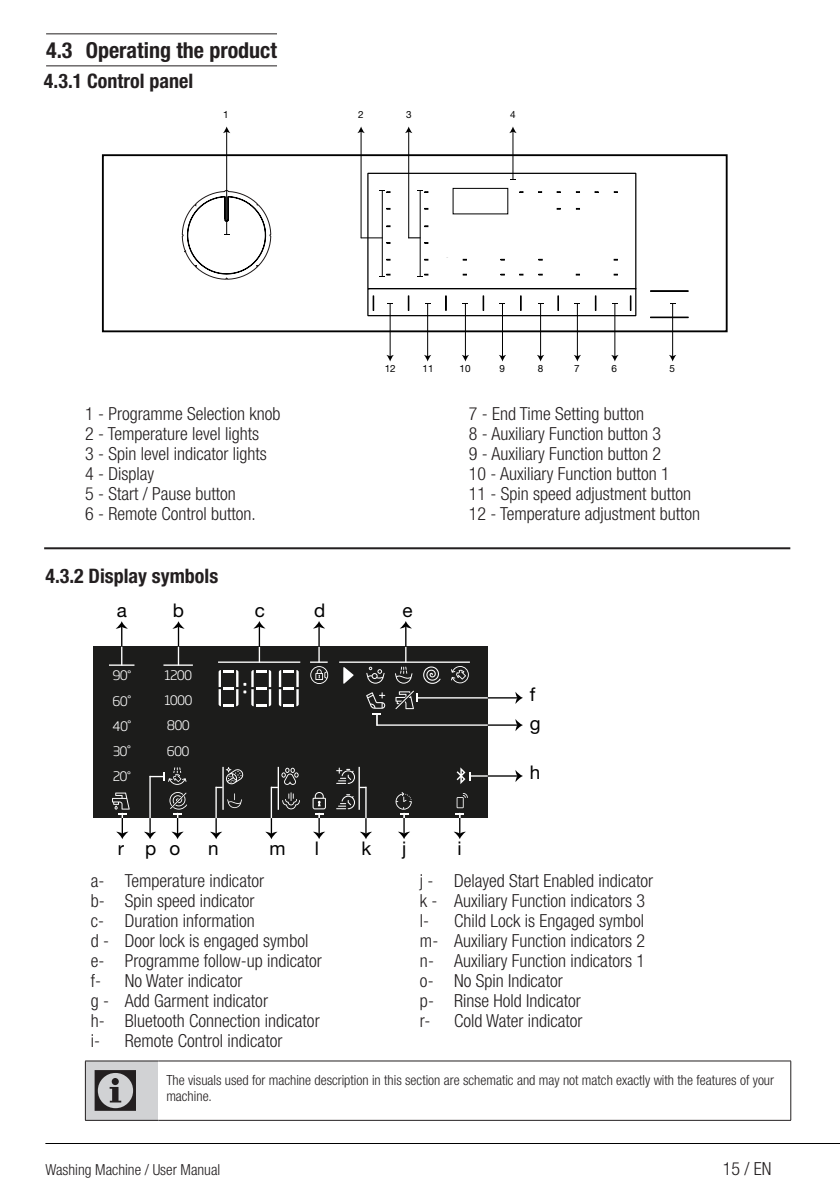
<style>
.page{position:relative;width:840px;height:1191px;background:#fff}
.page>*{position:absolute;margin:0;border:0;box-sizing:border-box;transform-origin:0 0}
.t1{font:60px "ZIWARNUN";color:#231f20}
.t2{font:700 condensed 22px "Helvetica Neue LT Pro";color:#231f20}
.t3{font:700 condensed 20px "Helvetica Neue LT Pro";color:#231f20}
.t4{font:18.8px "Helvetica Neue LT Pro";color:#000}
.t5{font:300 condensed 18px/20px "Helvetica Neue LT Pro";color:#231f20}
.t6{font:300 condensed 15.2px "Helvetica Neue LT Pro";color:#231f20}
.t7{font:300 condensed 14px/16px "Helvetica Neue LT Pro";color:#231f20}
.t8{font:300 13px/25.2px "Soho Gothic Pro";letter-spacing:-.055em;color:#fff}
.t9{font:10px "Helvetica Neue LT Pro";color:#000}
</style>
<div class="page">
<hr style="left:45px;top:1143px;width:794px;height:1px;background:#000">
<hr style="left:46px;top:65px;width:231px;height:1px;background:#231f20">
<hr style="left:46px;top:33px;width:231px;height:1px;background:#231f20">
<hr style="left:44px;top:547px;width:745px;height:2px;background:#231f20">
<div style="left:94px;top:646px;width:393px;height:172px;background:#1c1c1b"></div>
<svg style="left:423px;top:666px;width:17px;height:18px"></svg>
<svg style="left:279px;top:670px;width:19px;height:36px"></svg>
<svg style="left:218px;top:670px;width:53px;height:36px"></svg>
<svg style="left:336px;top:794px;width:19px;height:15px"></svg>
<svg style="left:343px;top:667px;width:10px;height:16px"></svg>
<svg style="left:366px;top:666px;width:18px;height:17px"></svg>
<svg style="left:451px;top:666px;width:17px;height:17px"></svg>
<hr style="left:109px;top:664px;width:25px;height:2px;background:#fff">
<hr style="left:163px;top:664px;width:30px;height:2px;background:#fff">
<svg style="left:116px;top:621px;width:12px;height:44px"></svg>
<svg style="left:172px;top:621px;width:12px;height:44px"></svg>
<svg style="left:336px;top:767px;width:29px;height:21px"></svg>
<hr style="left:358px;top:767px;width:1px;height:43px;background:#fff">
<hr style="left:365px;top:786px;width:1px;height:32px;background:#fff">
<svg style="left:217px;top:767px;width:26px;height:41px"></svg>
<svg style="left:149px;top:767px;width:37px;height:18px"></svg>
<hr style="left:222px;top:767px;width:1px;height:43px;background:#fff">
<hr style="left:215px;top:786px;width:2px;height:32px;background:#fff">
<svg style="left:366px;top:692px;width:19px;height:33px"></svg>
<hr style="left:417px;top:697px;width:71px;height:1px;background:#fff">
<svg style="left:395px;top:690px;width:22px;height:19px"></svg>
<svg style="left:258px;top:647px;width:2px;height:14px"></svg>
<hr style="left:339px;top:661px;width:130px;height:2px;background:#fff">
<hr style="left:218px;top:661px;width:82px;height:2px;background:#fff">
<hr style="left:258px;top:626px;width:2px;height:21px;background:#000">
<svg style="left:254px;top:621px;width:11px;height:7px"></svg>
<svg style="left:310px;top:621px;width:18px;height:63px"></svg>
<svg style="left:394px;top:621px;width:18px;height:62px"></svg>
<hr style="left:487px;top:697px;width:31px;height:1px;background:#000">
<svg style="left:515px;top:692px;width:7px;height:12px"></svg>
<svg style="left:453px;top:793px;width:14px;height:46px"></svg>
<svg style="left:395px;top:792px;width:16px;height:47px"></svg>
<svg style="left:312px;top:792px;width:14px;height:47px"></svg>
<svg style="left:169px;top:792px;width:18px;height:47px"></svg>
<svg style="left:112px;top:792px;width:18px;height:47px"></svg>
<svg style="left:360px;top:818px;width:12px;height:21px"></svg>
<svg style="left:210px;top:818px;width:12px;height:21px"></svg>
<hr style="left:149px;top:776px;width:2px;height:42px;background:#fff">
<svg style="left:144px;top:818px;width:12px;height:21px"></svg>
<hr style="left:277px;top:767px;width:2px;height:43px;background:#fff">
<hr style="left:270px;top:786px;width:2px;height:32px;background:#fff">
<svg style="left:265px;top:818px;width:12px;height:21px"></svg>
<svg style="left:456px;top:767px;width:32px;height:17px"></svg>
<hr style="left:487px;top:775px;width:31px;height:1px;background:#000">
<svg style="left:515px;top:770px;width:7px;height:12px"></svg>
<hr style="left:377px;top:724px;width:111px;height:2px;background:#fff">
<hr style="left:487px;top:724px;width:31px;height:2px;background:#000">
<svg style="left:515px;top:719px;width:7px;height:12px"></svg>
<svg style="left:271px;top:767px;width:29px;height:42px"></svg>
<div style="left:85px;top:1061px;width:73px;height:59px;background:#d1d2d4"></div>
<hr style="left:85px;top:1120px;width:73px;height:1px;background:#231f20">
<hr style="left:158px;top:1120px;width:632px;height:1px;background:#231f20">
<hr style="left:85px;top:1060px;width:73px;height:1px;background:#231f20">
<hr style="left:85px;top:1061px;width:1px;height:59px;background:#231f20">
<hr style="left:158px;top:1060px;width:632px;height:1px;background:#231f20">
<hr style="left:790px;top:1061px;width:1px;height:59px;background:#231f20">
<div style="left:102px;top:154px;width:625px;height:178px;border:2px solid #000"></div>
<div style="left:367px;top:173px;width:269px;height:143px;border:1px solid #000"></div>
<svg style="left:650px;top:290px;width:38px;height:2px"></svg>
<svg style="left:650px;top:316px;width:38px;height:2px"></svg>
<div style="left:452px;top:188px;width:56px;height:26px;border:1px solid #000"></div>
<hr style="left:226px;top:131px;width:1px;height:104px;background:#000">
<svg style="left:181px;top:189px;width:91px;height:91px"></svg>
<svg style="left:223px;top:126px;width:7px;height:7px"></svg>
<hr style="left:408px;top:131px;width:1px;height:107px;background:#000">
<svg style="left:405px;top:126px;width:7px;height:7px"></svg>
<hr style="left:512px;top:131px;width:1px;height:49px;background:#000">
<svg style="left:509px;top:126px;width:7px;height:7px"></svg>
<hr style="left:576px;top:303px;width:1px;height:54px;background:#000">
<svg style="left:574px;top:355px;width:6px;height:6px"></svg>
<hr style="left:540px;top:303px;width:1px;height:54px;background:#000">
<svg style="left:537px;top:355px;width:7px;height:6px"></svg>
<hr style="left:502px;top:303px;width:1px;height:54px;background:#000">
<svg style="left:499px;top:355px;width:7px;height:6px"></svg>
<hr style="left:465px;top:303px;width:1px;height:54px;background:#000">
<svg style="left:462px;top:355px;width:7px;height:6px"></svg>
<hr style="left:389px;top:303px;width:1px;height:54px;background:#000">
<svg style="left:386px;top:355px;width:7px;height:6px"></svg>
<hr style="left:427px;top:303px;width:1px;height:54px;background:#000">
<svg style="left:424px;top:355px;width:7px;height:6px"></svg>
<hr style="left:614px;top:303px;width:1px;height:54px;background:#000">
<svg style="left:367px;top:287px;width:269px;height:24px"></svg>
<svg style="left:611px;top:355px;width:7px;height:6px"></svg>
<hr style="left:672px;top:303px;width:1px;height:54px;background:#000">
<svg style="left:669px;top:355px;width:7px;height:6px"></svg>
<svg style="left:408px;top:237px;width:20px;height:7px"></svg>
<hr style="left:419px;top:190px;width:1px;height:87px;background:#000">
<svg style="left:417px;top:274px;width:11px;height:3px"></svg>
<svg style="left:417px;top:190px;width:11px;height:3px"></svg>
<hr style="left:360px;top:131px;width:1px;height:107px;background:#000">
<svg style="left:357px;top:126px;width:7px;height:7px"></svg>
<svg style="left:360px;top:237px;width:30px;height:7px"></svg>
<hr style="left:381px;top:190px;width:1px;height:87px;background:#000">
<svg style="left:379px;top:274px;width:11px;height:3px"></svg>
<svg style="left:379px;top:190px;width:11px;height:3px"></svg>
<p class="t2" style="left:46px;top:37px;width:232px">4.3 Operating the product</p>
<p class="t3" style="left:44px;top:69px;width:150px">4.3.1 Control panel</p>
<p class="t9" style="left:223px;top:109px;width:7px">1</p>
<p class="t9" style="left:358px;top:109px;width:7px">2</p>
<p class="t9" style="left:406px;top:109px;width:7px">3</p>
<p class="t9" style="left:509px;top:109px;width:7px">4</p>
<p class="t9" style="left:384px;top:362px;width:13px">12</p>
<p class="t9" style="left:422px;top:362px;width:13px">11</p>
<p class="t9" style="left:459px;top:362px;width:13px">10</p>
<p class="t9" style="left:499px;top:362px;width:7px">9</p>
<p class="t9" style="left:537px;top:362px;width:7px">8</p>
<p class="t9" style="left:574px;top:362px;width:7px">7</p>
<p class="t9" style="left:611px;top:362px;width:7px">6</p>
<p class="t9" style="left:669px;top:362px;width:7px">5</p>
<p class="t5" style="left:85px;top:404px;width:197px">1 - Programme Selection knob<br>2 - Temperature level lights<br>3 - Spin level indicator lights<br>4 - Display<br>5 - Start / Pause button<br>6 - Remote Control button.</p>
<p class="t5" style="left:468px;top:404px;width:232px">7 - End Time Setting button<br>8 - Auxiliary Function button 3<br>9 - Auxiliary Function button 2<br>10 - Auxiliary Function button 1<br>11 - Spin speed adjustment button<br>12 - Temperature adjustment button</p>
<p class="t3" style="left:45px;top:564px;width:174px">4.3.2 Display symbols</p>
<p class="t4" style="left:117px;top:598px;width:12px">a</p>
<p class="t4" style="left:173px;top:598px;width:13px">b</p>
<p class="t4" style="left:255px;top:598px;width:12px">c</p>
<p class="t4" style="left:314px;top:598px;width:13px">d</p>
<p class="t4" style="left:402px;top:598px;width:12px">e</p>
<p class="t8" style="left:112px;top:662px;width:21px;text-align:justify">90˚ 60˚ 40˚ 30˚ 20˚</p>
<p class="t8" style="left:164px;top:662px;width:30px">1200<br>1000<br>800<br>600</p>
<p class="t4" style="left:529px;top:683px;width:7px">f</p>
<p class="t4" style="left:529px;top:711px;width:12px">g</p>
<p class="t4" style="left:529px;top:761px;width:12px">h</p>
<p class="t4" style="left:118px;top:837px;width:64px">r po</p>
<p class="t4" style="left:208px;top:837px;width:12px">n</p>
<p class="t4" style="left:269px;top:837px;width:18px">m</p>
<p class="t4" style="left:314px;top:837px;width:6px">l</p>
<p class="t4" style="left:361px;top:837px;width:11px">k</p>
<p class="t4" style="left:402px;top:837px;width:6px">j</p>
<p class="t4" style="left:457px;top:837px;width:6px">i</p>
<p class="t5" style="left:91px;top:870px;width:232px">a- Temperature indicator<br>b- Spin speed indicator<br>c- Duration information<br>d - Door lock is engaged symbol e- Programme follow-up indicator f-</p>
<p class="t5" style="left:420px;top:870px;width:235px">j - Delayed Start Enabled indicator k - Auxiliary Function indicators 3 l-</p>
<p class="t5" style="left:420px;top:910px;width:226px;text-indent:34px">Child Lock is Engaged symbol m- Auxiliary Function indicators 2 n- Auxiliary Function indicators 1 o- No Spin Indicator<br>p- Rinse Hold Indicator<br>r-</p>
<p class="t5" style="left:91px;top:970px;width:230px;text-indent:34px">No Water indicator<br>g - Add Garment indicator<br>h- Bluetooth Connection indicator i-</p>
<p class="t5" style="left:454px;top:1010px;width:130px">Cold Water indicator</p>
<p class="t5" style="left:125px;top:1030px;width:159px">Remote Control indicator</p>
<h1 class="t1" style="left:91px;top:1058px;width:53px">C</h1>
<p class="t7" style="left:166px;top:1071px;width:609px">The visuals used for machine description in this section are schematic and may not match exactly with the features of your machine.</p>
<p class="t6" style="left:45px;top:1160px;width:176px">Washing Machine / User Manual</p>
<p class="t5" style="left:722px;top:1158px;width:50px">15 / EN</p>
</div>
